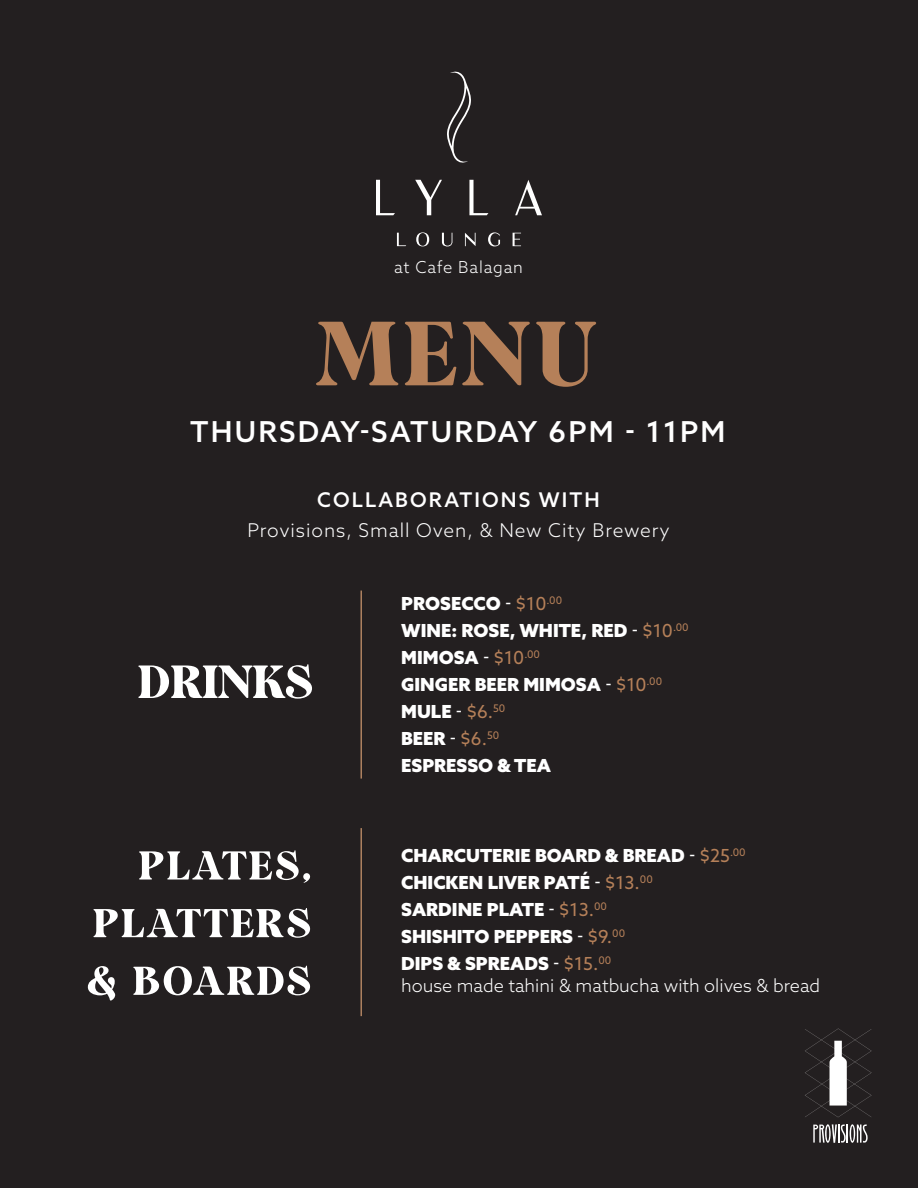
<style>
.page{position:relative;width:918px;height:1188px;background:#231f20}
.page>*{position:absolute;margin:0;border:0;box-sizing:border-box;transform-origin:0 0}
.t1{font:113.55px "Duke Charming DEMO";color:#b58059}
.t2{font:50.25px/57.6px "Duke Charming DEMO";letter-spacing:.05em;color:#fff;text-align:justify}
.t3{font:500 28.8px "Azo Sans";letter-spacing:.075em;color:#fff}
.t4{font:500 20.25px "Azo Sans";letter-spacing:.105em;color:#fff}
.t5{font:300 19.05px "Azo Sans";letter-spacing:.05em;color:#fff}
.t6{font:900 18px/27px "Azo Sans";color:#fff}
.t7{font:300 18px "Azo Sans";color:#fff}
.t8{font:300 16.5px "Azo Sans";letter-spacing:.05em;color:#fff}
.s1{font-weight:400}
.s2{font-weight:400;color:#b58059}
</style>
<div class="page">
<svg style="left:447px;top:71px;width:24px;height:92px"></svg>
<svg style="left:376px;top:180px;width:19px;height:35px"></svg>
<svg style="left:415px;top:180px;width:27px;height:35px"></svg>
<svg style="left:469px;top:180px;width:19px;height:35px"></svg>
<svg style="left:515px;top:180px;width:27px;height:35px"></svg>
<svg style="left:416px;top:232px;width:13px;height:14px"></svg>
<svg style="left:442px;top:233px;width:10px;height:14px"></svg>
<svg style="left:465px;top:233px;width:11px;height:13px"></svg>
<svg style="left:488px;top:232px;width:12px;height:15px"></svg>
<svg style="left:513px;top:233px;width:8px;height:13px"></svg>
<svg style="left:397px;top:233px;width:9px;height:13px"></svg>
<hr style="left:360px;top:591px;width:2px;height:188px;background:#ad8160">
<hr style="left:360px;top:828px;width:2px;height:188px;background:#ad8160">
<svg style="left:138px;top:664px;width:174px;height:35px"></svg>
<svg style="left:813px;top:1124px;width:55px;height:19px"></svg>
<svg style="left:805px;top:1029px;width:67px;height:88px"></svg>
<p class="t8" style="left:394px;top:256px;width:130px">at Cafe Balagan</p>
<h1 class="t1" style="left:316px;top:317px;width:282px">MENU</h1>
<h3 class="t3" style="left:190px;top:413px;width:537px">THURSDAY-SATURDAY 6PM - 11PM</h3>
<p class="t4" style="left:317px;top:487px;width:284px">COLLABORATIONS WITH</p>
<p class="t5" style="left:247px;top:518px;width:424px">Provisions, Small Oven, &amp; New City Brewery</p>
<h2 class="t2" style="left:86px;top:842px;width:226px;text-indent:53px">PLATES, PLATTERS &amp; BOARDS</h2>
<p class="t6" style="left:401px;top:590px;width:289px">PROSECCO <span class="s1">-</span> <span class="s2">$10</span><sup>.00<br></sup>WINE: ROSE, WHITE, RED <span class="s1">-</span> <span class="s2">$10</span><sup>.00<br></sup>MIMOSA <span class="s1">-</span> <span class="s2">$10</span><sup>.00<br></sup>GINGER BEER MIMOSA <span class="s1">-</span> <span class="s2">$10</span><sup>.00<br></sup>MULE <span class="s1">-</span> <span class="s2">$6.</span><sup>50<br></sup>BEER <span class="s1">-</span> <span class="s2">$6.</span><sup>50<br></sup>ESPRESSO &amp; TEA</p>
<p class="t6" style="left:401px;top:842px;width:346px">CHARCUTERIE BOARD &amp; BREAD <span class="s1">-</span> <span class="s2">$25</span><sup>.00<br></sup>CHICKEN LIVER PATÉ <span class="s1">-</span> <span class="s2">$13.</span><sup>00<br></sup>SARDINE PLATE <span class="s1">-</span> <span class="s2">$13.</span><sup>00<br></sup>SHISHITO PEPPERS <span class="s1">-</span> <span class="s2">$9.</span><sup>00<br></sup>DIPS &amp; SPREADS <span class="s1">-</span> <span class="s2">$15.</span><sup>00</sup></p>
<p class="t7" style="left:401px;top:974px;width:421px">house made tahini &amp; matbucha with olives &amp; bread</p>
</div>
